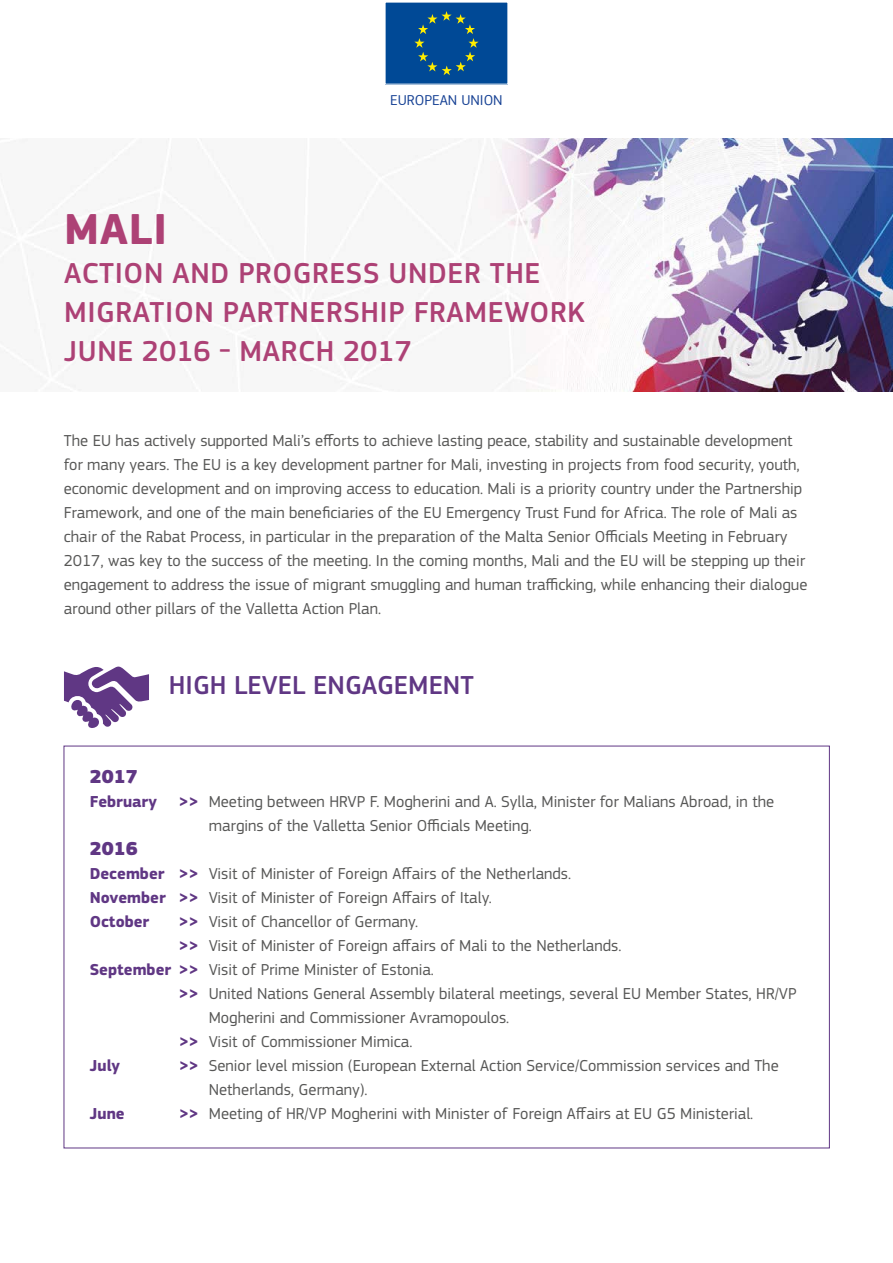
<style>
.page{position:relative;width:893px;height:1263px;background:#fff}
.page>*{position:absolute;margin:0;border:0;box-sizing:border-box;transform-origin:0 0}
.t1{font:700 45px "PF Square Sans Pro";color:#ad4175}
.t2{font:500 30px/39px "PF Square Sans Pro";letter-spacing:.02em;color:#ad4175}
.t3{font:500 27px "PF Square Sans Pro";color:#603784}
.t4{font:900 19.5px "PF Square Sans Pro";color:#603784}
.t5{font:16.5px/24px "PF Square Sans Pro";color:#575756}
.t6{font:700 16.5px "PF Square Sans Pro";color:#603784}
.t7{font:15px "EC Square Sans Pro";color:#164194}
.s1{font-weight:700;color:#603784}
</style>
<div class="page">
<div style="left:385px;top:2px;width:123px;height:82px;background:#004996"></div>
<svg style="left:414px;top:11px;width:65px;height:64px"></svg>
<img style="left:0;top:139px;width:893px;height:252px">
<svg style="left:64px;top:666px;width:85px;height:62px"></svg>
<p class="t7" style="left:390px;top:91px;width:114px">EUROPEAN UNION</p>
<h1 class="t1" style="left:64px;top:203px;width:104px">MALI</h1>
<h2 class="t2" style="left:64px;top:255px;width:522px">ACTION AND PROGRESS UNDER THE<br>MIGRATION PARTNERSHIP FRAMEWORK<br>JUNE 2016 - MARCH 2017</h2>
<p class="t5" style="left:64px;top:429px;width:745px">The EU has actively supported Mali’s efforts to achieve lasting peace, stability and sustainable development for many years. The EU is a key development partner for Mali, investing in projects from food security, youth, economic development and on improving access to education. Mali is a priority country under the Partnership Framework, and one of the main beneficiaries of the EU Emergency Trust Fund for Africa. The role of Mali as chair of the Rabat Process, in particular in the preparation of the Malta Senior Officials Meeting in February 2017, was key to the success of the meeting. In the coming months, Mali and the EU will be stepping up their engagement to address the issue of migrant smuggling and human trafficking, while enhancing their dialogue around other pillars of the Valletta Action Plan.</p>
<h3 class="t3" style="left:169px;top:670px;width:306px">HIGH LEVEL ENGAGEMENT</h3>
<p class="t4" style="left:90px;top:764px;width:50px">2017</p>
<p class="t6" style="left:90px;top:791px;width:69px">February</p>
<p class="t5" style="left:209px;top:789px;width:567px;text-indent:-30px"><span class="s1">&gt;&gt;</span> Meeting between HRVP F. Mogherini and A. Sylla, Minister for Malians Abroad, in the margins of the Valletta Senior Officials Meeting.</p>
<p class="t4" style="left:90px;top:836px;width:50px">2016</p>
<p class="t5" style="left:90px;top:861px;width:483px"><span class="s1">December &gt;&gt;</span> Visit of Minister of Foreign Affairs of the Netherlands.<br><span class="s1">November &gt;&gt;</span> Visit of Minister of Foreign Affairs of Italy.<br><span class="s1">October</span></p>
<p class="t5" style="left:179px;top:909px;width:241px"><span class="s1">&gt;&gt;</span> Visit of Chancellor of Germany.</p>
<p class="t5" style="left:179px;top:933px;width:444px"><span class="s1">&gt;&gt;</span> Visit of Minister of Foreign affairs of Mali to the Netherlands.</p>
<p class="t5" style="left:90px;top:957px;width:346px"><span class="s1">September &gt;&gt;</span> Visit of Prime Minister of Estonia.</p>
<p class="t5" style="left:179px;top:981px;width:619px"><span class="s1">&gt;&gt;</span> United Nations General Assembly bilateral meetings, several EU Member States, HR/VP</p>
<p class="t5" style="left:209px;top:1005px;width:302px">Mogherini and Commissioner Avramopoulos.</p>
<p class="t5" style="left:179px;top:1029px;width:235px"><span class="s1">&gt;&gt;</span> Visit of Commissioner Mimica.</p>
<p class="t6" style="left:90px;top:1055px;width:32px">July</p>
<p class="t5" style="left:209px;top:1053px;width:571px;text-indent:-30px"><span class="s1">&gt;&gt;</span> Senior level mission (European External Action Service/Commission services and The<br>Netherlands, Germany).</p>
<p class="t6" style="left:90px;top:1103px;width:36px">June</p>
<p class="t5" style="left:179px;top:1101px;width:576px"><span class="s1">&gt;&gt;</span> Meeting of HR/VP Mogherini with Minister of Foreign Affairs at EU G5 Ministerial.</p>
</div>
